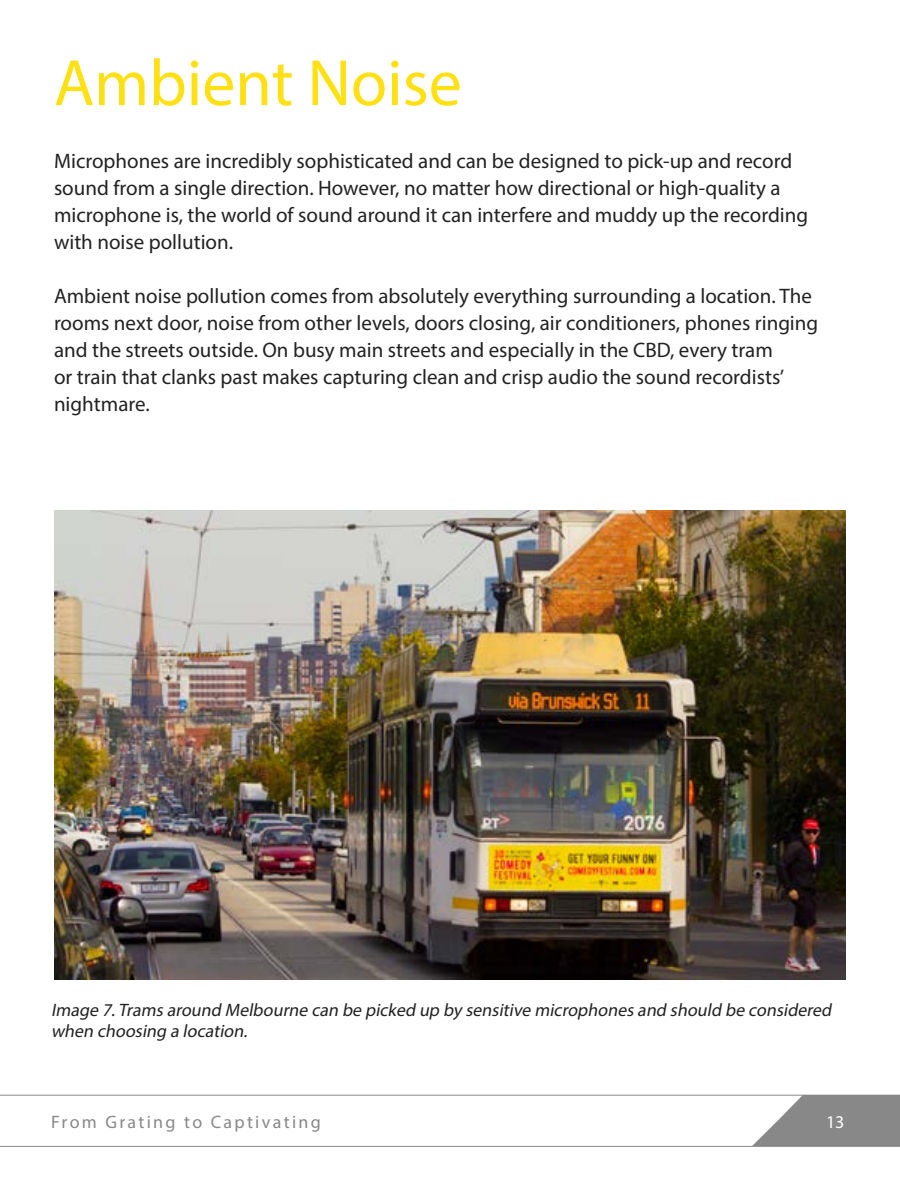
<style>
.page{position:relative;width:900px;height:1200px;background:#fff}
.page>*{position:absolute;margin:0;border:0;box-sizing:border-box;transform-origin:0 0}
.t1{font:66px "Myriad Pro";color:#ffe013}
.t2{font:21px/27px "Myriad Pro";color:#222}
.t3{font:italic 18px/21.6px "Myriad Pro";color:#222}
.t4{font:18px "Myriad Pro";letter-spacing:.13em;color:#888}
.t5{font:18px "Myriad Pro";color:#fff}
</style>
<div class="page">
<hr style="left:0;top:1095px;width:900px;height:1px;background:#888">
<svg style="left:752px;top:1095px;width:148px;height:51px"></svg>
<hr style="left:0;top:1146px;width:900px;height:1px;background:#888">
<img style="left:54px;top:511px;width:792px;height:469px">
<h1 class="t1" style="left:54px;top:42px;width:409px">Ambient Noise</h1>
<p class="t2" style="left:54px;top:147px;width:756px">Microphones are incredibly sophisticated and can be designed to pick-up and record sound from a single direction. However, no matter how directional or high-quality a microphone is, the world of sound around it can interfere and muddy up the recording with noise pollution.</p>
<p class="t2" style="left:54px;top:282px;width:766px">Ambient noise pollution comes from absolutely everything surrounding a location. The rooms next door, noise from other levels, doors closing, air conditioners, phones ringing and the streets outside. On busy main streets and especially in the CBD, every tram<br>or train that clanks past makes capturing clean and crisp audio the sound recordists’ nightmare.</p>
<p class="t3" style="left:51px;top:999px;width:786px">Image 7.Trams around Melbourne can be picked up by sensitive microphones and should be considered when choosing a location.</p>
<p class="t4" style="left:51px;top:1111px;width:271px">From Grating to Captivating</p>
<p class="t5" style="left:826px;top:1111px;width:20px">13</p>
</div>
